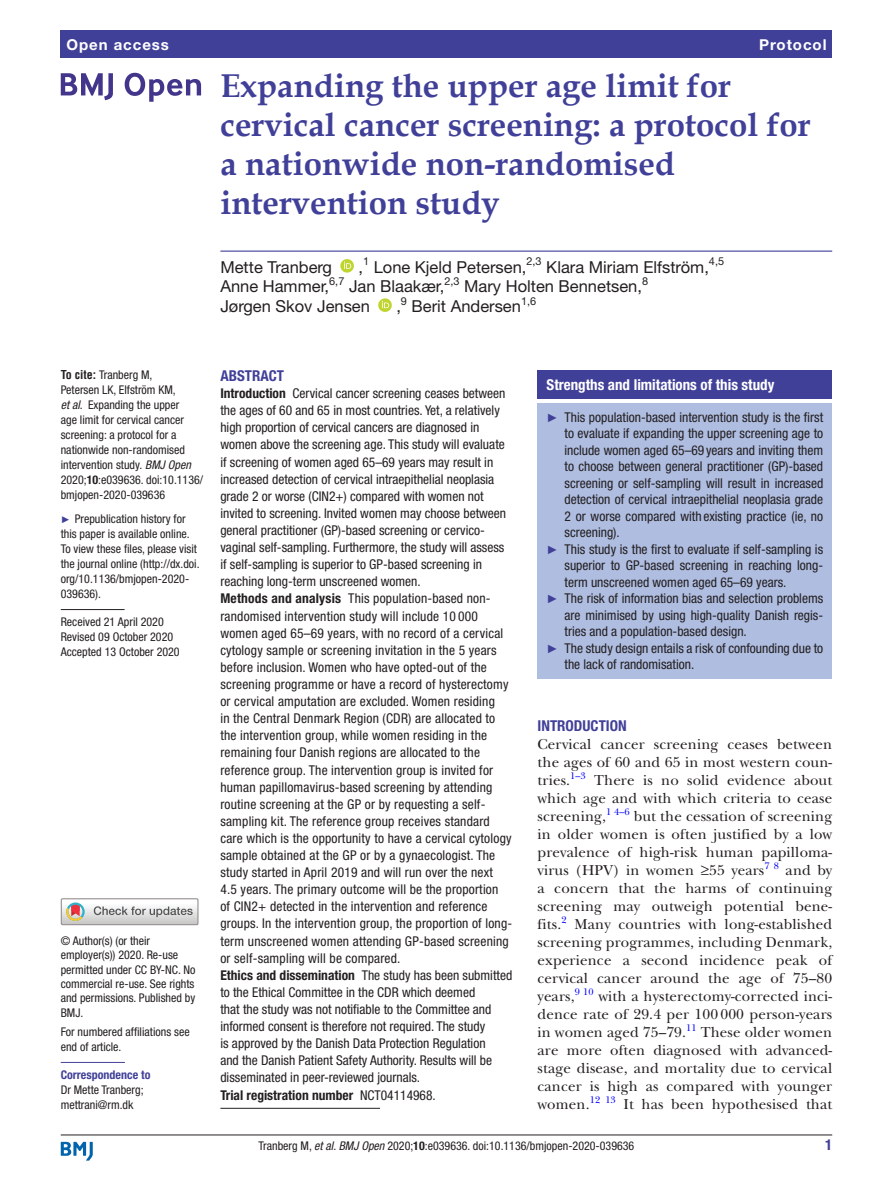
<style>
.page{position:relative;width:893px;height:1191px;background:#fff}
.page>*{position:absolute;margin:0;border:0;box-sizing:border-box;transform-origin:0 0}
.t1{font:700 33px/39px "Book Antiqua";color:#414099}
.t2{font:16.5px "Helvetica Neue LT Std";color:#231f20}
.t3{font:15px/18px "New Baskerville";letter-spacing:.01em;color:#231f20;text-align:justify}
.t4{font:700 condensed 15px "Helvetica Neue LT Std";color:#fff}
.t5{font:700 condensed 15px "Helvetica Neue LT Std";color:#414099}
.t6{font:700 15px "Helvetica Neue LT Std";letter-spacing:.065em;color:#fff}
.t7{font:condensed 13.5px/17.1px "Helvetica Neue LT Std";color:#231f20}
.t8{font:condensed 12px/15px "Helvetica Neue LT Std";color:#231f20}
.t9{font:700 condensed 12px "Helvetica Neue LT Std";color:#414099}
.t10{font:10.95px "Helvetica Neue LT Std";color:#231f20}
.t11{font:9.9px "New Baskerville";letter-spacing:.01em;color:#00f}
.s1{font-family:"Helvetica LT Std";font-weight:700}
.s2{font-style:italic}
.s3{font-weight:700}
.s4{font-family:"Arial";font-stretch:normal;font-size:9.75px;color:#414099}
.s5{font-family:"Arial";font-stretch:normal;font-size:12px;color:#414099}
</style>
<div class="page">
<hr style="left:61px;top:1134px;width:771px;height:1px;background:#231f20">
<svg style="left:61px;top:1141px;width:32px;height:19px"></svg>
<div style="left:61px;top:31px;width:771px;height:27px;background:#414099"></div>
<hr style="left:220px;top:250px;width:612px;height:2px;background:#414099">
<svg style="left:340px;top:259px;width:14px;height:14px"></svg>
<svg style="left:378px;top:298px;width:14px;height:14px"></svg>
<hr style="left:61px;top:609px;width:64px;height:1px;background:#231f20">
<hr style="left:61px;top:1062px;width:64px;height:1px;background:#414099">
<svg style="left:61px;top:73px;width:52px;height:27px"></svg>
<svg style="left:125px;top:73px;width:76px;height:29px"></svg>
<div style="left:61px;top:898px;width:138px;height:27px;border:1px solid #969090"></div>
<svg style="left:61px;top:898px;width:137px;height:26px"></svg>
<hr style="left:220px;top:1108px;width:160px;height:1px;background:#231f20">
<div style="left:538px;top:370px;width:294px;height:29px;background:#414099"></div>
<div style="left:538px;top:403px;width:294px;height:275px;background:#afbde1"></div>
<p class="t6" style="left:66px;top:35px;width:104px">Open access</p>
<p class="t6" style="left:759px;top:35px;width:69px">Protocol</p>
<h1 class="t1" style="left:220px;top:66px;width:592px">Expanding the upper age limit for cervical cancer screening: a protocol for a nationwide non-randomised intervention study</h1>
<p class="t2" style="left:220px;top:257px;width:113px">Mette Tranberg</p>
<p class="t2" style="left:358px;top:257px;width:6px">,</p>
<p class="t10" style="left:363px;top:255px;width:8px">1</p>
<p class="t2" style="left:374px;top:257px;width:154px">Lone Kjeld Petersen,</p>
<p class="t10" style="left:526px;top:255px;width:17px">2,3</p>
<p class="t2" style="left:546px;top:257px;width:164px">Klara Miriam Elfström,</p>
<p class="t10" style="left:709px;top:255px;width:17px">4,5</p>
<p class="t2" style="left:220px;top:276px;width:110px">Anne Hammer,</p>
<p class="t10" style="left:329px;top:274px;width:17px">6,7</p>
<p class="t2" style="left:349px;top:276px;width:97px">Jan Blaakær,</p>
<p class="t10" style="left:444px;top:274px;width:17px">2,3</p>
<p class="t2" style="left:464px;top:276px;width:179px">Mary Holten Bennetsen,</p>
<p class="t10" style="left:642px;top:274px;width:8px">8</p>
<p class="t2" style="left:220px;top:296px;width:151px">Jørgen Skov Jensen</p>
<p class="t2" style="left:396px;top:296px;width:6px">,</p>
<p class="t10" style="left:401px;top:294px;width:8px">9</p>
<p class="t2" style="left:412px;top:296px;width:111px">Berit Andersen</p>
<p class="t10" style="left:521px;top:294px;width:17px">1,6</p>
<p class="t8" style="left:61px;top:367px;width:144px"><span class="s1">To cite:</span> Tranberg M,<br>Petersen LK, Elfström KM,<br><span class="s2">et al</span>. Expanding the upper<br>age limit for cervical cancer screening: a protocol for a nationwide non-randomised intervention study. <span class="s2">BMJ Open<br></span>2020;<span class="s3">10</span>:e039636. doi:10.1136/ bmjopen-2020-039636</p>
<p class="t8" style="left:61px;top:511px;width:140px"><span class="s4">►</span> Prepublication history for this paper is available online.<br>To view these files, please visit the journal online (http://dx.doi. org/10.1136/bmjopen-2020-<br>039636).</p>
<p class="t8" style="left:61px;top:614px;width:120px">Received 21 April 2020<br>Revised 09 October 2020<br>Accepted 13 October 2020</p>
<p class="t8" style="left:61px;top:933px;width:136px;line-height:14.4px">© Author(s) (or their employer(s)) 2020. Re-use permitted under CC BY-NC. No commercial re-use. See rights and permissions. Published by<br>BMJ.</p>
<p class="t8" style="left:61px;top:1024px;width:130px">For numbered affiliations see end of article.</p>
<p class="t9" style="left:61px;top:1067px;width:91px">Correspondence to</p>
<p class="t8" style="left:61px;top:1082px;width:84px">Dr Mette Tranberg; mettrani@rm.dk</p>
<p class="t5" style="left:220px;top:366px;width:65px">ABSTRACT</p>
<p class="t7" style="left:220px;top:385px;width:293px"><span class="s3">Introduction</span> Cervical cancer screening ceases between the ages of 60 and 65 in most countries. Yet, a relatively high proportion of cervical cancers are diagnosed in women above the screening age. This study will evaluate if screening of women aged 65–69 years may result in increased detection of cervical intraepithelial neoplasia grade 2 or worse (CIN2+) compared with women not invited to screening. Invited women may choose between general practitioner (GP)-based screening or cervico&shy;vaginal self-sampling. Furthermore, the study will assess if self-sampling is superior to GP-based screening in reaching long-term unscreened women.<br><span class="s3">Methods and analysis</span> This population-based non&shy;randomised intervention study will include 10 000 women aged 65–69 years, with no record of a cervical cytology sample or screening invitation in the 5 years before inclusion. Women who have opted-out of the screening programme or have a record of hysterectomy or cervical amputation are excluded. Women residing<br>in the Central Denmark Region (CDR) are allocated to the intervention group, while women residing in the remaining four Danish regions are allocated to the reference group. The intervention group is invited for human papillomavirus-based screening by attending routine screening at the GP or by requesting a self&shy;sampling kit. The reference group receives standard care which is the opportunity to have a cervical cytology sample obtained at the GP or by a gynaecologist. The study started in April 2019 and will run over the next 4.5 years. The primary outcome will be the proportion<br>of CIN2+ detected in the intervention and reference groups. In the intervention group, the proportion of long&shy;term unscreened women attending GP-based screening or self-sampling will be compared.<br><span class="s3">Ethics and dissemination</span> The study has been submitted to the Ethical Committee in the CDR which deemed<br>that the study was not notifiable to the Committee and informed consent is therefore not required. The study<br>is approved by the Danish Data Protection Regulation<br>and the Danish Patient Safety Authority. Results will be disseminated in peer-reviewed journals.<br><span class="s3">Trial registration number</span> NCT04114968.</p>
<p class="t4" style="left:547px;top:375px;width:229px">Strengths and limitations of this study</p>
<p class="t7" style="left:547px;top:408px;width:278px"><span class="s5">►</span> This population-based intervention study is the first</p>
<p class="t7" style="left:565px;top:425px;width:260px">to evaluate if expanding the upper screening age to</p>
<p class="t7" style="left:565px;top:441px;width:260px">include women aged 65–69 years and inviting them</p>
<p class="t7" style="left:565px;top:458px;width:260px">to choose between general practitioner (GP)-based</p>
<p class="t7" style="left:565px;top:474px;width:260px">screening or self-sampling will result in increased</p>
<p class="t7" style="left:565px;top:491px;width:260px">detection of cervical intraepithelial neoplasia grade</p>
<p class="t7" style="left:565px;top:507px;width:260px">2 or worse compared with existing practice (ie, no</p>
<p class="t7" style="left:565px;top:524px;width:57px">screening).</p>
<p class="t7" style="left:547px;top:540px;width:278px"><span class="s5">►</span> This study is the first to evaluate if self-sampling is</p>
<p class="t7" style="left:565px;top:557px;width:260px">superior to GP-based screening in reaching long-</p>
<p class="t7" style="left:565px;top:573px;width:223px">term unscreened women aged 65–69 years.</p>
<p class="t7" style="left:547px;top:590px;width:278px"><span class="s5">►</span> The risk of information bias and selection problems</p>
<p class="t7" style="left:565px;top:606px;width:260px">are minimised by using high-quality Danish regis-</p>
<p class="t7" style="left:565px;top:623px;width:184px">tries and a population-based design.</p>
<p class="t7" style="left:547px;top:639px;width:278px"><span class="s5">►</span> The study design entails a risk of confounding due to</p>
<p class="t7" style="left:565px;top:656px;width:131px">the lack of randomisation.</p>
<p class="t5" style="left:538px;top:717px;width:91px">INTRODUCTION</p>
<p class="t3" style="left:538px;top:735px;width:296px">Cervical cancer screening ceases between the ages of 60 and 65 in most western coun&shy;tries.</p>
<p class="t11" style="left:570px;top:769px;width:17px">1–3</p>
<p class="t3" style="left:538px;top:771px;width:296px;text-indent:57px">There is no solid evidence about which age and with which criteria to cease screening,</p>
<p class="t11" style="left:606px;top:805px;width:25px">1 4–6</p>
<p class="t3" style="left:538px;top:807px;width:296px;text-indent:96px">but the cessation of screening in older women is often justified by a low prevalence of high-risk human papilloma&shy;virus (HPV) in women ≥55 years</p>
<p class="t11" style="left:764px;top:859px;width:16px">7 8</p>
<p class="t3" style="left:538px;top:861px;width:296px;text-indent:248px">and by a concern that the harms of continuing screening may outweigh potential bene&shy;fits.</p>
<p class="t11" style="left:561px;top:913px;width:7px">2</p>
<p class="t3" style="left:538px;top:915px;width:296px;text-indent:37px">Many countries with long-established screening programmes, including Denmark, experience a second incidence peak of cervical cancer around the age of 75–80 years,</p>
<p class="t11" style="left:575px;top:985px;width:20px">9 10</p>
<p class="t3" style="left:538px;top:987px;width:296px;text-indent:61px">with a hysterectomy-corrected inci&shy;dence rate of 29.4 per 100 000 person-years in women aged 75–79.</p>
<p class="t11" style="left:686px;top:1021px;width:12px">11</p>
<p class="t3" style="left:538px;top:1023px;width:296px;text-indent:163px">These older women are more often diagnosed with advanced&shy;stage disease, and mortality due to cervical cancer is high as compared with younger women.</p>
<p class="t11" style="left:590px;top:1093px;width:28px">12 13</p>
<p class="t3" style="left:623px;top:1095px;width:210px">It has been hypothesised that</p>
<p class="t8" style="left:259px;top:1137px;width:377px">Tranberg M, <span class="s2">et al</span>. <span class="s2">BMJ Open</span> 2020;<span class="s3">10</span>:e039636. doi:10.1136/bmjopen-2020-039636</p>
<p class="t5" style="left:825px;top:1135px;width:9px">1</p>
</div>
